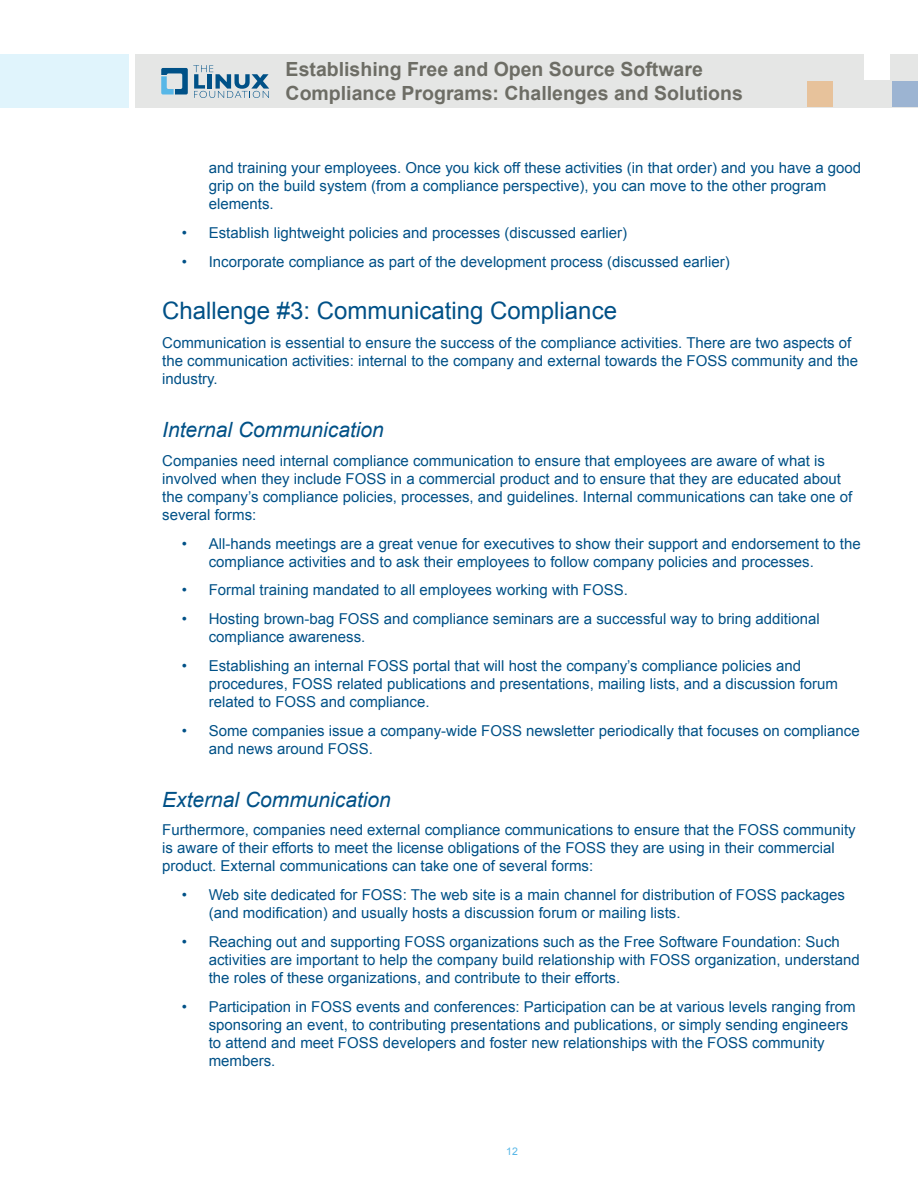
<style>
.page{position:relative;width:918px;height:1188px;background:#fff}
.page>*{position:absolute;margin:0;border:0;box-sizing:border-box;transform-origin:0 0}
.Body_Text{font:24px "Arial";color:#005187}
.Body_Text-2{font:italic 21px "Arial";color:#005187}
.t1{font:700 19.5px/24.3px "Arial";color:#6d6d65}
.Body_Text-3{font:15px/18px "Arial";color:#005187}
.t2{font:10.5px "Arial";color:#58b7e7}
</style>
<div class="page">
<div style="left:135px;top:54px;width:783px;height:54px;background:#e5e6e5"></div>
<div style="left:0;top:54px;width:129px;height:54px;background:#e0f4fc"></div>
<div style="left:864px;top:54px;width:25px;height:25px;background:#fff"></div>
<div style="left:893px;top:82px;width:25px;height:25px;background:#9cb4d2"></div>
<div style="left:807px;top:82px;width:25px;height:25px;background:#e7c29b"></div>
<svg style="left:161px;top:65px;width:108px;height:33px"></svg>
<h3 class="t1" style="left:286px;top:58px;width:459px">Establishing Free and Open Source Software<br>Compliance Programs: Challenges and Solutions</h3>
<p class="Body_Text-3" style="left:209px;top:159px;width:654px">and training your employees. Once you kick off these activities (in that order) and you have a good grip on the build system (from a compliance perspective), you can move to the other program elements.</p>
<p class="Body_Text-3" style="left:182px;top:224px;width:447px">• Establish lightweight policies and processes (discussed earlier)</p>
<p class="Body_Text-3" style="left:182px;top:252px;width:550px">• Incorporate compliance as part of the development process (discussed earlier)</p>
<p class="Body_Text" style="left:162px;top:295px;width:456px">Challenge #3: Communicating Compliance</p>
<p class="Body_Text-3" style="left:162px;top:334px;width:698px">Communication is essential to ensure the success of the compliance activities. There are two aspects of the communication activities: internal to the company and external towards the FOSS community and the industry.</p>
<p class="Body_Text-2" style="left:162px;top:416px;width:223px">Internal Communication</p>
<p class="Body_Text-3" style="left:162px;top:452px;width:692px">Companies need internal compliance communication to ensure that employees are aware of what is involved when they include FOSS in a commercial product and to ensure that they are educated about the company’s compliance policies, processes, and guidelines. Internal communications can take one of several forms:</p>
<p class="Body_Text-3" style="left:209px;top:534px;width:653px;text-indent:-27px">• All-hands meetings are a great venue for executives to show their support and endorsement to the compliance activities and to ask their employees to follow company policies and processes.</p>
<p class="Body_Text-3" style="left:182px;top:581px;width:448px">• Formal training mandated to all employees working with FOSS.</p>
<p class="Body_Text-3" style="left:209px;top:610px;width:613px;text-indent:-27px">• Hosting brown-bag FOSS and compliance seminars are a successful way to bring additional compliance awareness.</p>
<p class="Body_Text-3" style="left:209px;top:657px;width:631px;text-indent:-27px">• Establishing an internal FOSS portal that will host the company’s compliance policies and procedures, FOSS related publications and presentations, mailing lists, and a discussion forum related to FOSS and compliance.</p>
<p class="Body_Text-3" style="left:209px;top:722px;width:653px;text-indent:-27px">• Some companies issue a company-wide FOSS newsletter periodically that focuses on compliance and news around FOSS.</p>
<p class="Body_Text-2" style="left:162px;top:786px;width:230px">External Communication</p>
<p class="Body_Text-3" style="left:162px;top:821px;width:695px">Furthermore, companies need external compliance communications to ensure that the FOSS community is aware of their efforts to meet the license obligations of the FOSS they are using in their commercial product. External communications can take one of several forms:</p>
<p class="Body_Text-3" style="left:209px;top:886px;width:638px;text-indent:-27px">• Web site dedicated for FOSS: The web site is a main channel for distribution of FOSS packages (and modification) and usually hosts a discussion forum or mailing lists.</p>
<p class="Body_Text-3" style="left:209px;top:933px;width:653px;text-indent:-27px">• Reaching out and supporting FOSS organizations such as the Free Software Foundation: Such activities are important to help the company build relationship with FOSS organization, understand the roles of these organizations, and contribute to their efforts.</p>
<p class="Body_Text-3" style="left:209px;top:998px;width:648px;text-indent:-27px">• Participation in FOSS events and conferences: Participation can be at various levels ranging from sponsoring an event, to contributing presentations and publications, or simply sending engineers to attend and meet FOSS developers and foster new relationships with the FOSS community members.</p>
<p class="t2" style="left:506px;top:1144px;width:13px">12</p>
</div>
